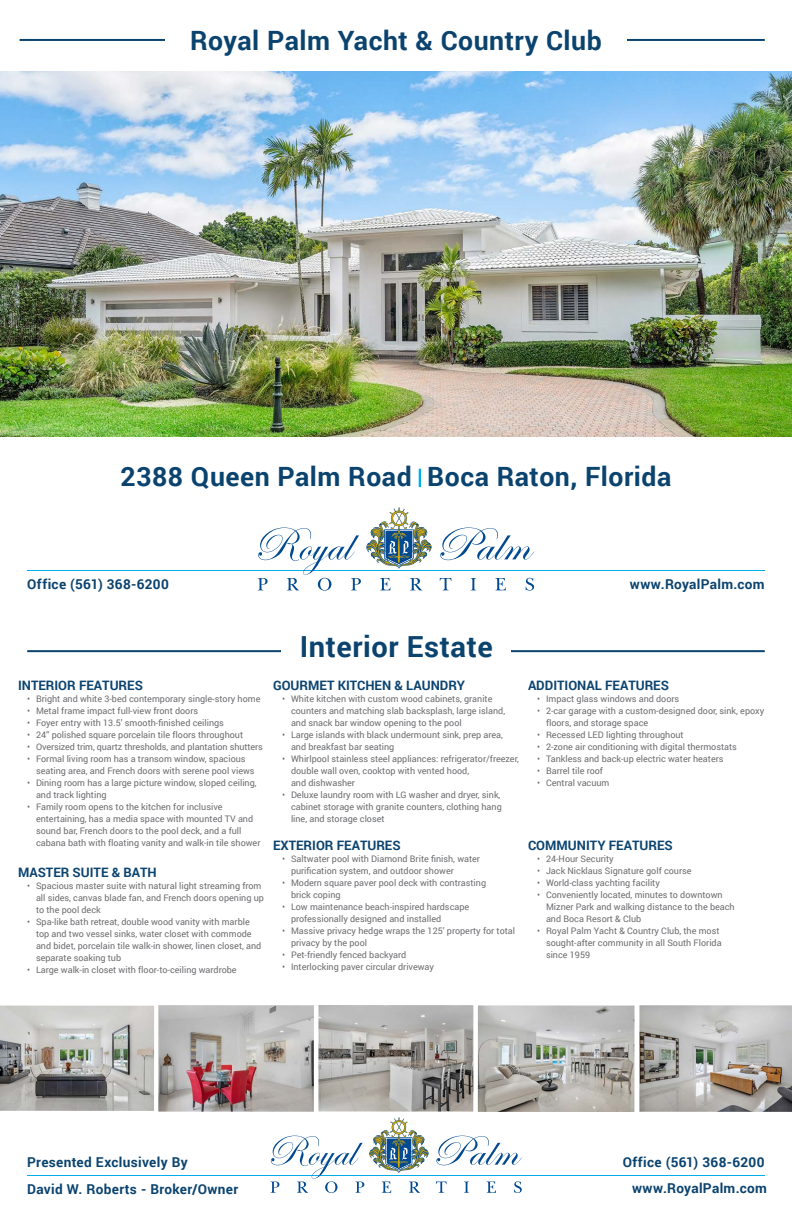
<style>
.page{position:relative;width:792px;height:1224px;background:#fff}
.page>*{position:absolute;margin:0;border:0;box-sizing:border-box;transform-origin:0 0}
.t1{font:700 29px "Roboto";letter-spacing:.02em;color:#0b436f}
.t2{font:700 26.6px "Roboto";letter-spacing:.02em;color:#0b436f}
.t3{font:700 13.6px "Roboto";letter-spacing:.025em;color:#0b436f}
.t4{font:700 13px "Roboto";color:#0b436f}
.t5{font:9px/12px "Roboto";color:#6c6d70}
.s1{font-weight:100;font-size:19.5px;color:#00aeec}
</style>
<div class="page">
<hr style="left:27px;top:650px;width:738px;height:2px;background:#0b436f">
<hr style="left:27px;top:1175px;width:738px;height:1px;background:#00aeec">
<svg style="left:436px;top:1182px;width:11px;height:11px"></svg>
<svg style="left:464px;top:1182px;width:5px;height:11px"></svg>
<svg style="left:487px;top:1182px;width:9px;height:11px"></svg>
<svg style="left:514px;top:1181px;width:8px;height:12px"></svg>
<svg style="left:436px;top:1136px;width:86px;height:29px"></svg>
<svg style="left:271px;top:1117px;width:158px;height:76px"></svg>
<div style="left:282px;top:617px;width:229px;height:50px;background:#fff"></div>
<hr style="left:27px;top:570px;width:738px;height:1px;background:#00aeec">
<svg style="left:440px;top:578px;width:11px;height:12px"></svg>
<svg style="left:471px;top:578px;width:5px;height:12px"></svg>
<svg style="left:495px;top:578px;width:11px;height:12px"></svg>
<svg style="left:526px;top:578px;width:8px;height:13px"></svg>
<svg style="left:440px;top:528px;width:94px;height:32px"></svg>
<svg style="left:258px;top:507px;width:174px;height:84px"></svg>
<hr style="left:20px;top:39px;width:745px;height:2px;background:#0b436f">
<div style="left:165px;top:22px;width:462px;height:32px;background:#fff"></div>
<img style="left:0;top:71px;width:792px;height:365px">
<img style="left:158px;top:1005px;width:156px;height:107px">
<img style="left:318px;top:1005px;width:155px;height:107px">
<img style="left:478px;top:1005px;width:157px;height:107px">
<img style="left:0;top:1006px;width:154px;height:105px">
<img style="left:639px;top:1005px;width:153px;height:107px">
<p class="t2" style="left:190px;top:22px;width:413px">Royal Palm Yacht &amp; Country Club</p>
<p class="t2" style="left:121px;top:458px;width:552px">2388 Queen Palm Road <span class="s1">|</span> Boca Raton, Florida</p>
<p class="t3" style="left:27px;top:575px;width:143px">Office (561) 368-6200</p>
<p class="t3" style="left:630px;top:575px;width:136px">www.RoyalPalm.com</p>
<p class="t4" style="left:18px;top:676px;width:126px">INTERIOR FEATURES</p>
<p class="t5" style="left:27px;top:693px;width:235px">• Bright and white 3-bed contemporary single-story home</p>
<p class="t5" style="left:27px;top:705px;width:173px">• Metal frame impact full-view front doors</p>
<p class="t5" style="left:27px;top:717px;width:198px">• Foyer entry with 13.5’ smooth-finished ceilings</p>
<p class="t5" style="left:27px;top:729px;width:218px">• 24” polished square porcelain tile floors throughout</p>
<p class="t5" style="left:27px;top:741px;width:237px">• Oversized trim, quartz thresholds, and plantation shutters</p>
<p class="t5" style="left:36px;top:753px;width:220px;text-indent:-9px">• Formal living room has a transom window, spacious seating area, and French doors with serene pool views</p>
<p class="t5" style="left:36px;top:777px;width:222px;text-indent:-9px">• Dining room has a large picture window, sloped ceiling, and track lighting</p>
<p class="t5" style="left:36px;top:801px;width:226px;text-indent:-9px">• Family room opens to the kitchen for inclusive entertaining, has a media space with mounted TV and sound bar, French doors to the pool deck, and a full cabana bath with floating vanity and walk-in tile shower</p>
<p class="t4" style="left:18px;top:864px;width:140px">MASTER SUITE &amp; BATH</p>
<p class="t5" style="left:36px;top:880px;width:230px;text-indent:-9px">• Spacious master suite with natural light streaming from all sides, canvas blade fan, and French doors opening up to the pool deck</p>
<p class="t5" style="left:36px;top:916px;width:227px;text-indent:-9px">• Spa-like bath retreat, double wood vanity with marble top and two vessel sinks, water closet with commode and bidet, porcelain tile walk-in shower, linen closet, and separate soaking tub</p>
<p class="t5" style="left:27px;top:964px;width:211px">• Large walk-in closet with floor-to-ceiling wardrobe</p>
<p class="t1" style="left:300px;top:627px;width:195px">Interior Estate</p>
<p class="t4" style="left:273px;top:676px;width:193px">GOURMET KITCHEN &amp; LAUNDRY</p>
<p class="t5" style="left:291px;top:693px;width:216px;text-indent:-9px">• White kitchen with custom wood cabinets, granite counters and matching slab backsplash, large island, and snack bar window opening to the pool</p>
<p class="t5" style="left:291px;top:729px;width:213px;text-indent:-9px">• Large islands with black undermount sink, prep area, and breakfast bar seating</p>
<p class="t5" style="left:291px;top:753px;width:229px;text-indent:-9px">• Whirlpool stainless steel appliances: refrigerator/freezer, double wall oven, cooktop with vented hood,<br>and dishwasher</p>
<p class="t5" style="left:291px;top:789px;width:212px;text-indent:-9px">• Deluxe laundry room with LG washer and dryer, sink, cabinet storage with granite counters, clothing hang line, and storage closet</p>
<p class="t4" style="left:273px;top:836px;width:129px">EXTERIOR FEATURES</p>
<p class="t5" style="left:291px;top:852px;width:191px;text-indent:-9px">• Saltwater pool with Diamond Brite finish, water purification system, and outdoor shower</p>
<p class="t5" style="left:291px;top:876px;width:197px;text-indent:-9px">• Modern square paver pool deck with contrasting brick coping</p>
<p class="t5" style="left:291px;top:900px;width:180px;text-indent:-9px">• Low maintenance beach-inspired hardscape professionally designed and installed</p>
<p class="t5" style="left:291px;top:924px;width:226px;text-indent:-9px">• Massive privacy hedge wraps the 125’ property for total privacy by the pool</p>
<p class="t5" style="left:282px;top:948px;width:126px">• Pet-friendly fenced backyard</p>
<p class="t5" style="left:282px;top:960px;width:154px">• Interlocking paver circular driveway</p>
<p class="t4" style="left:528px;top:676px;width:142px">ADDITIONAL FEATURES</p>
<p class="t5" style="left:537px;top:693px;width:144px">• Impact glass windows and doors</p>
<p class="t5" style="left:546px;top:705px;width:220px;text-indent:-9px">• 2-car garage with a custom-designed door, sink, epoxy floors, and storage space</p>
<p class="t5" style="left:537px;top:729px;width:148px">• Recessed LED lighting throughout</p>
<p class="t5" style="left:537px;top:741px;width:202px">• 2-zone air conditioning with digital thermostats</p>
<p class="t5" style="left:537px;top:753px;width:188px">• Tankless and back-up electric water heaters</p>
<p class="t5" style="left:537px;top:765px;width:68px">• Barrel tile roof</p>
<p class="t5" style="left:537px;top:777px;width:74px">• Central vacuum</p>
<p class="t4" style="left:528px;top:836px;width:146px">COMMUNITY FEATURES</p>
<p class="t5" style="left:537px;top:852px;width:78px">• 24-Hour Security</p>
<p class="t5" style="left:537px;top:864px;width:156px">• Jack Nicklaus Signature golf course</p>
<p class="t5" style="left:537px;top:876px;width:124px">• World-class yachting facility</p>
<p class="t5" style="left:546px;top:888px;width:190px;text-indent:-9px">• Conveniently located, minutes to downtown<br>Mizner Park and walking distance to the beach and Boca Resort &amp; Club</p>
<p class="t5" style="left:546px;top:924px;width:177px;text-indent:-9px">• Royal Palm Yacht &amp; Country Club, the most sought-after community in all South Florida since 1959</p>
<p class="t3" style="left:27px;top:1153px;width:162px">Presented Exclusively By</p>
<p class="t3" style="left:27px;top:1179px;width:212px">David W. Roberts - Broker/Owner</p>
<p class="t3" style="left:623px;top:1153px;width:143px">Office (561) 368-6200</p>
<p class="t3" style="left:632px;top:1179px;width:136px">www.RoyalPalm.com</p>
</div>
